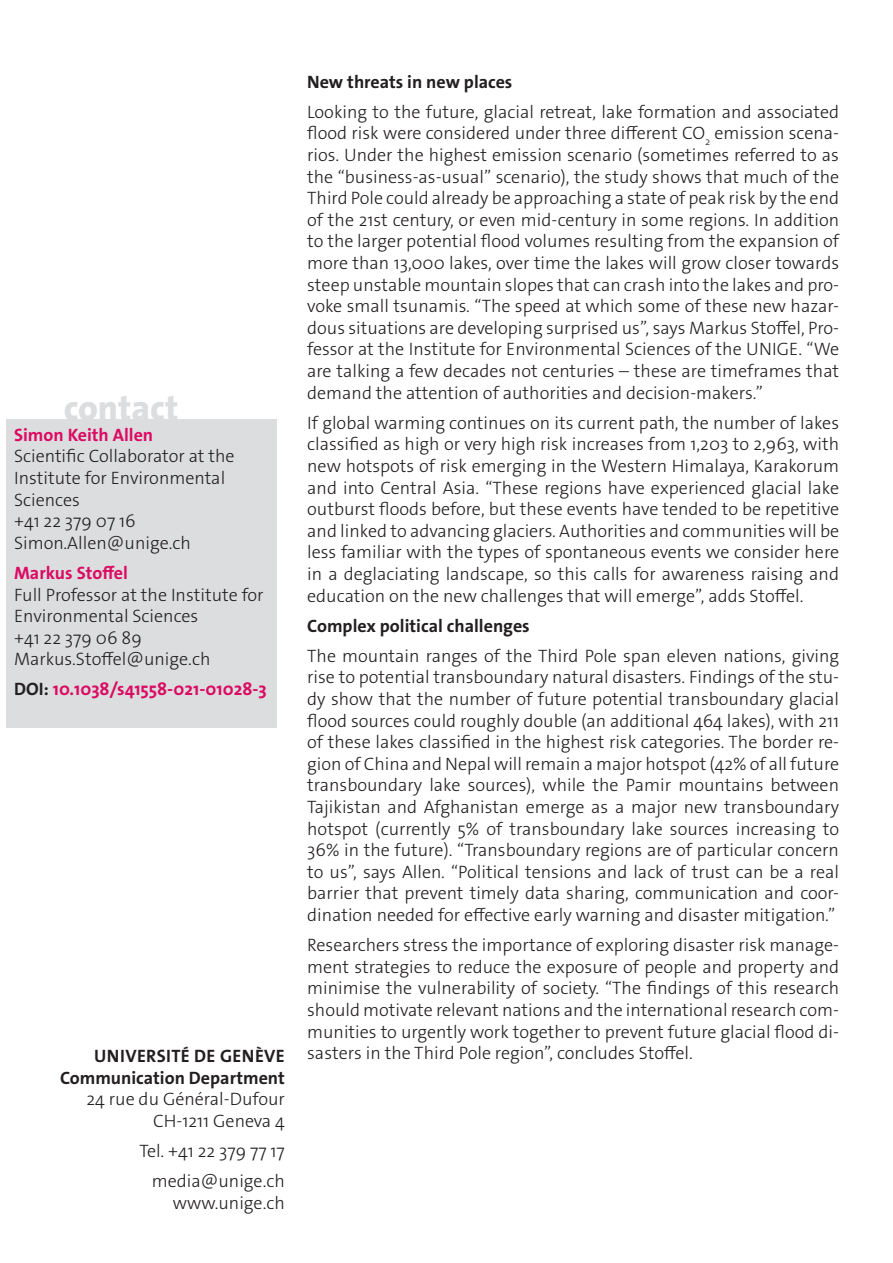
<style>
.page{position:relative;width:893px;height:1263px;background:#fff}
.page>*{position:absolute;margin:0;border:0;box-sizing:border-box;transform-origin:0 0}
._4__texte_courant{font:800 35.7px "The Sans Os F";color:#dcdddf}
._4__texte_courant-2{font:300 18px/21.6px "The Sans Os F";color:#231f20;text-align:justify}
.texte_courant{font:300 18px/21.6px "The Sans Os F";color:#231f20;text-align:right}
._4__texte_courant-3{font:700 18px "The Sans Os F";color:#231f20}
._4__texte_courant-4{font:700 18px "The Sans Os F";color:#db0a62}
.texte_courant-2{font:700 18px "The Sans Os F";letter-spacing:.02em;color:#231f20}
.s1{font-weight:700;color:#db0a62}
.s2{color:#231f20}
.s3{font-weight:700}
</style>
<div class="page">
<div style="left:6px;top:419px;width:270px;height:308px;background:#dcdddf"></div>
<p class="_4__texte_courant" style="left:64px;top:385px;width:116px">contact</p>
<p class="_4__texte_courant-2" style="left:14px;top:424px;width:222px;text-align:left"><span class="s1">Simon Keith Allen<br></span>Scientific Collaborator at the<br>Institute for Environmental<br>Sciences<br>+41 22 379 07 16<br>Simon.Allen@unige.ch</p>
<p class="_4__texte_courant-2" style="left:14px;top:562px;width:251px;text-align:left"><span class="s1">Markus Stoffel<br></span>Full Professor at the Institute for<br>Environmental Sciences<br>+41 22 379 06 89<br>Markus.Stoffel@unige.ch</p>
<p class="_4__texte_courant-4" style="left:14px;top:678px;width:254px"><span class="s2">DOI:</span> 10.1038/s41558-021-01028-3</p>
<p class="texte_courant-2" style="left:94px;top:1044px;width:192px">UNIVERSITÉ DE GENÈVE</p>
<p class="texte_courant" style="left:60px;top:1067px;width:226px"><span class="s3">Communication Department<br></span>24 rue du Général-Dufour<br>CH-1211 Geneva 4</p>
<p class="texte_courant" style="left:139px;top:1140px;width:147px">Tel. +41 22 379 77 17</p>
<p class="texte_courant" style="left:152px;top:1170px;width:135px">media@unige.ch www.unige.ch</p>
<p class="_4__texte_courant-3" style="left:307px;top:70px;width:207px">New threats in new places</p>
<p class="_4__texte_courant-2" style="left:307px;top:101px;width:533px">Looking to the future, glacial retreat, lake formation and associated flood risk were considered under three different CO<sub>2</sub> emission scena&shy;rios. Under the highest emission scenario (sometimes referred to as the “business-as-usual” scenario), the study shows that much of the Third Pole could already be approaching a state of peak risk by the end of the 21st century, or even mid-century in some regions. In addition to the larger potential flood volumes resulting from the expansion of more than 13,000 lakes, over time the lakes will grow closer towards steep unstable mountain slopes that can crash into the lakes and pro&shy;voke small tsunamis. “The speed at which some of these new hazar&shy;dous situations are developing surprised us”, says Markus Stoffel, Pro&shy;fessor at the Institute for Environmental Sciences of the UNIGE. “We are talking a few decades not centuries – these are timeframes that demand the attention of authorities and decision-makers.”</p>
<p class="_4__texte_courant-2" style="left:307px;top:412px;width:533px">If global warming continues on its current path, the number of lakes classified as high or very high risk increases from 1,203 to 2,963, with new hotspots of risk emerging in the Western Himalaya, Karakorum and into Central Asia. “These regions have experienced glacial lake outburst floods before, but these events have tended to be repetitive and linked to advancing glaciers. Authorities and communities will be less familiar with the types of spontaneous events we consider here in a deglaciating landscape, so this calls for awareness raising and education on the new challenges that will emerge”, adds Stoffel.</p>
<p class="_4__texte_courant-3" style="left:307px;top:614px;width:224px">Complex political challenges</p>
<p class="_4__texte_courant-2" style="left:307px;top:645px;width:533px">The mountain ranges of the Third Pole span eleven nations, giving rise to potential transboundary natural disasters. Findings of the stu&shy;dy show that the number of future potential transboundary glacial flood sources could roughly double (an additional 464 lakes), with 211 of these lakes classified in the highest risk categories. The border re&shy;gion of China and Nepal will remain a major hotspot (42% of all future transboundary lake sources), while the Pamir mountains between Tajikistan and Afghanistan emerge as a major new transboundary hotspot (currently 5% of transboundary lake sources increasing to 36% in the future). “Transboundary regions are of particular concern to us”, says Allen. “Political tensions and lack of trust can be a real barrier that prevent timely data sharing, communication and coor&shy;dination needed for effective early warning and disaster mitigation.”</p>
<p class="_4__texte_courant-2" style="left:307px;top:934px;width:533px">Researchers stress the importance of exploring disaster risk manage&shy;ment strategies to reduce the exposure of people and property and minimise the vulnerability of society. “The findings of this research should motivate relevant nations and the international research com&shy;munities to urgently work together to prevent future glacial flood di&shy;sasters in the Third Pole region”, concludes Stoffel.</p>
</div>
